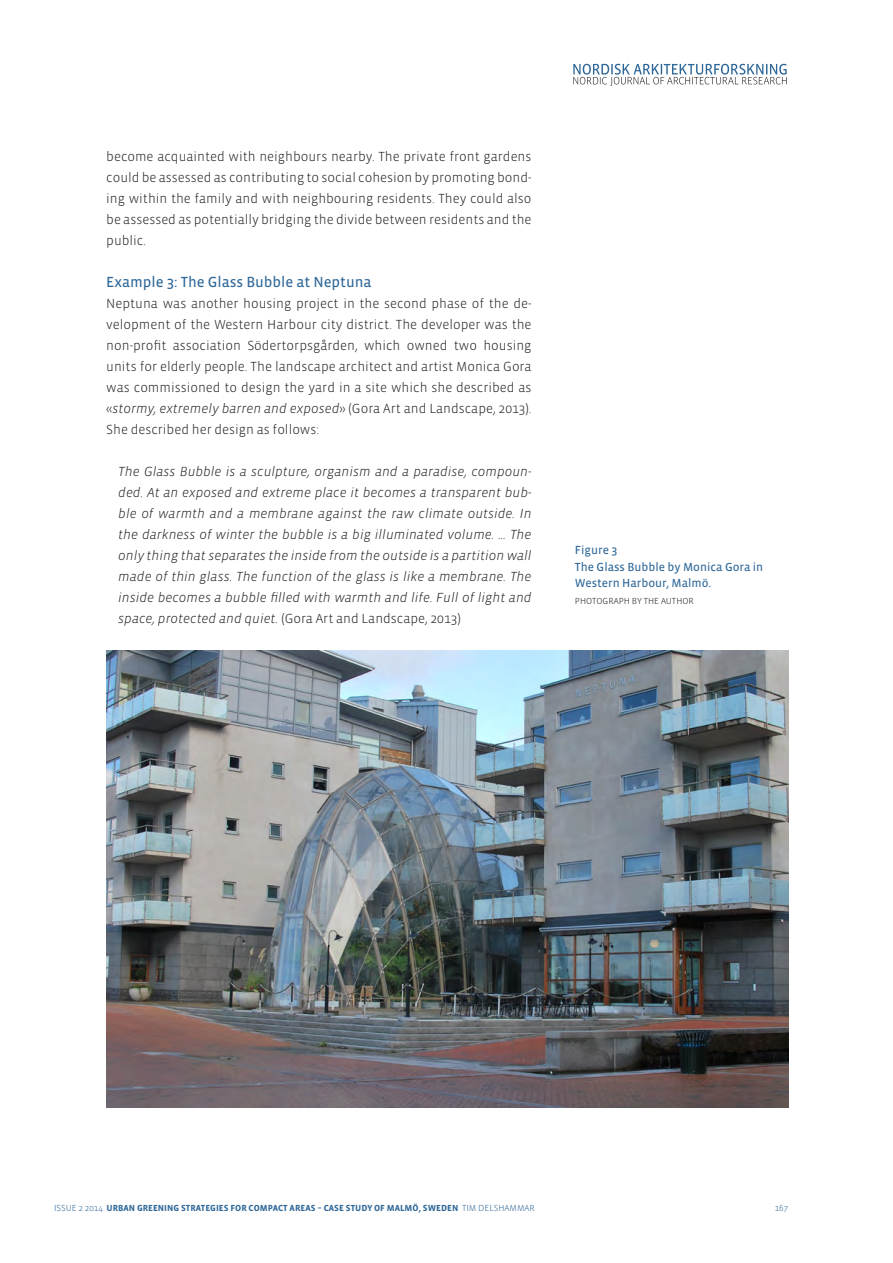
<style>
.page{position:relative;width:893px;height:1263px;background:#fff}
.page>*{position:absolute;margin:0;border:0;box-sizing:border-box;transform-origin:0 0}
.Overskrift_3{font:15px "Vista Sans OT";color:#2e6798}
.t1{font:300 13.5px/21px "Vista Sans OT";color:#231f20;text-align:justify}
.Sitat{font:italic 300 13.5px/21px "Vista Sans OT";color:#231f20;text-align:justify}
.Figurtekst{font:12px/16.5px "Vista Sans OT";color:#2e6798}
.t2{font:700 9px "Vista Sans OT";color:#2e6798}
.Foto{font:300 9px "Vista Sans OT";color:#231f20}
.t3{font:300 9px "Vista Sans OT";color:#2e6798}
.s1{font-style:italic}
.s2{font-style:normal}
.s3{font-weight:300}
</style>
<div class="page">
<svg style="left:573px;top:64px;width:214px;height:22px"></svg>
<img style="left:106px;top:651px;width:682px;height:456px">
<p class="t1" style="left:106px;top:147px;width:427px">become acquainted with neighbours nearby. The private front gardens could be assessed as contributing to social cohesion by promoting bond&shy;ing within the family and with neighbouring residents. They could also be assessed as potentially bridging the divide between residents and the public.</p>
<p class="Overskrift_3" style="left:106px;top:275px;width:267px">Example 3: The Glass Bubble at Neptuna</p>
<p class="t1" style="left:106px;top:294px;width:427px">Neptuna was another housing project in the second phase of the de&shy;velopment of the Western Harbour city district. The developer was the non-profit association Södertorpsgården, which owned two housing units for elderly people. The landscape architect and artist Monica Gora was commissioned to design the yard in a site which she described as «<span class="s1">stormy, extremely barren and exposed</span>» (Gora Art and Landscape, 2013).<br>She described her design as follows:</p>
<p class="Sitat" style="left:118px;top:462px;width:415px">The Glass Bubble is a sculpture, organism and a paradise, compoun&shy;ded. At an exposed and extreme place it becomes a transparent bub&shy;ble of warmth and a membrane against the raw climate outside. In the darkness of winter the bubble is a big illuminated volume. … The only thing that separates the inside from the outside is a partition wall made of thin glass. The function of the glass is like a membrane. The inside becomes a bubble filled with warmth and life. Full of light and space, protected and quiet. <span class="s2">(Gora Art and Landscape, 2013)</span></p>
<p class="Figurtekst" style="left:575px;top:542px;width:44px">Figure 3</p>
<p class="Figurtekst" style="left:575px;top:559px;width:190px">The Glass Bubble by Monica Gora in<br>Western Harbour, Malmö.</p>
<p class="Foto" style="left:575px;top:596px;width:120px">PHOTOGRAPH BY THE AUTHOR</p>
<p class="t2" style="left:54px;top:1204px;width:482px"><span class="s3">ISSUE 2 2014</span> URBAN GREENING STRATEGIES FOR COMPACT AREAS − CASE STUDY OF MALMÖ, SWEDEN <span class="s3">TIM DELSHAMMAR</span></p>
<p class="t3" style="left:775px;top:1204px;width:15px">167</p>
</div>
